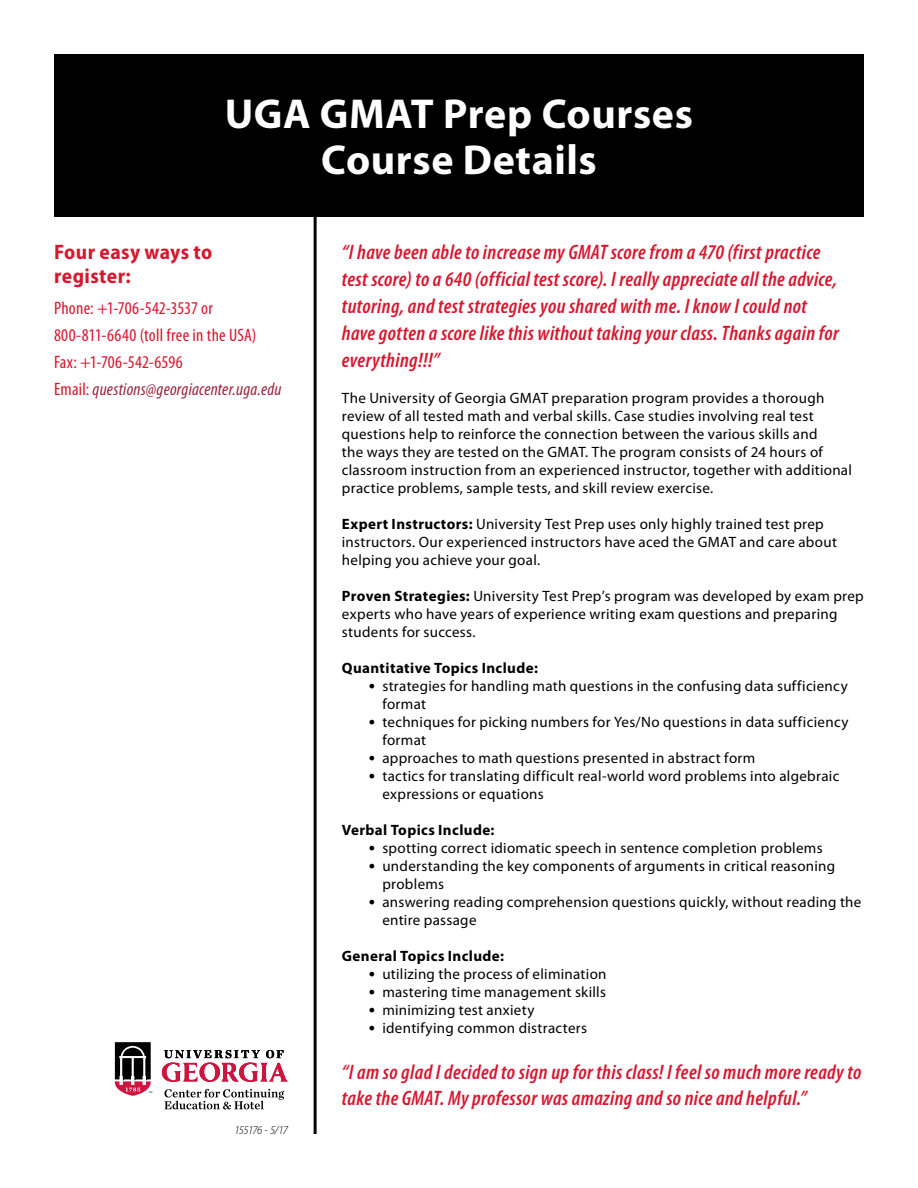
<style>
.page{position:relative;width:918px;height:1188px;background:#fff}
.page>*{position:absolute;margin:0;border:0;box-sizing:border-box;transform-origin:0 0}
.t1{font:700 42px/46.5px "Myriad Pro";letter-spacing:.015em;color:#fff;text-align:center}
.t2{font:italic 600 condensed 21px/27px "Myriad Pro";letter-spacing:.015em;color:#d7172f}
.t3{font:700 semi-condensed 21px/24px "Myriad Pro";letter-spacing:.02em;color:#d7172f}
.t4{font:condensed 18px/27px "Myriad Pro";letter-spacing:.015em;color:#d7172f}
.t5{font:15px/18px "Myriad Pro";letter-spacing:.02em;color:#000}
.t6{font:700 15px "Myriad Pro";letter-spacing:.025em;color:#000}
.t7{font:italic 300 semi-condensed 12px "Myriad Pro";letter-spacing:-.06em;color:#000}
.s1{font-style:italic;color:#9a263f}
.s2{font-weight:700}
.s3{font-size:22.5px}
</style>
<div class="page">
<hr style="left:314px;top:64px;width:3px;height:1070px;background:#000">
<div style="left:54px;top:54px;width:810px;height:163px;background:#000"></div>
<svg style="left:114px;top:1042px;width:38px;height:54px"></svg>
<svg style="left:162px;top:1050px;width:126px;height:32px"></svg>
<svg style="left:164px;top:1089px;width:120px;height:20px"></svg>
<h1 class="t1" style="left:225px;top:91px;width:470px">UGA GMAT Prep Courses<br>Course Details</h1>
<h2 class="t3" style="left:54px;top:240px;width:160px">Four easy ways to register:</h2>
<p class="t4" style="left:54px;top:295px;width:229px">Phone: +1-706-542-3537 or<br>800-811-6640 (toll free in the USA)<br>Fax: +1-706-542-6596<br>Email: <span class="s1">questions@georgiacenter.uga.edu</span></p>
<p class="t7" style="left:234px;top:1124px;width:55px">155176 - 5/17</p>
<p class="t2" style="left:342px;top:239px;width:499px">“I have been able to increase my GMAT score from a 470 (first practice test score) to a 640 (official test score). I really appreciate all the advice, tutoring, and test strategies you shared with me. I know I could not have gotten a score like this without taking your class. Thanks again for everything!!!”</p>
<p class="t5" style="left:342px;top:389px;width:512px">The University of Georgia GMAT preparation program provides a thorough review of all tested math and verbal skills. Case studies involving real test questions help to reinforce the connection between the various skills and<br>the ways they are tested on the GMAT. The program consists of 24 hours of classroom instruction from an experienced instructor, together with additional practice problems, sample tests, and skill review exercise.</p>
<p class="t5" style="left:342px;top:515px;width:497px"><span class="s2">Expert Instructors:</span> University Test Prep uses only highly trained test prep instructors. Our experienced instructors have aced the GMAT and care about helping you achieve your goal.</p>
<p class="t5" style="left:342px;top:587px;width:523px"><span class="s2">Proven Strategies:</span> University Test Prep’s program was developed by exam prep experts who have years of experience writing exam questions and preparing students for success.</p>
<p class="t6" style="left:342px;top:659px;width:198px">Quantitative Topics Include:</p>
<p class="t5" style="left:382px;top:677px;width:467px;text-indent:-13px"><span class="s3">•</span> strategies for handling math questions in the confusing data sufficiency format</p>
<p class="t5" style="left:382px;top:713px;width:468px;text-indent:-13px"><span class="s3">•</span> techniques for picking numbers for Yes/No questions in data sufficiency format</p>
<p class="t5" style="left:369px;top:749px;width:388px"><span class="s3">•</span> approaches to math questions presented in abstract form</p>
<p class="t5" style="left:382px;top:767px;width:459px;text-indent:-13px"><span class="s3">•</span> tactics for translating difficult real-world word problems into algebraic expressions or equations</p>
<p class="t6" style="left:342px;top:821px;width:154px">Verbal Topics Include:</p>
<p class="t5" style="left:369px;top:839px;width:455px"><span class="s3">•</span> spotting correct idiomatic speech in sentence completion problems</p>
<p class="t5" style="left:382px;top:857px;width:454px;text-indent:-13px"><span class="s3">•</span> understanding the key components of arguments in critical reasoning problems</p>
<p class="t5" style="left:382px;top:893px;width:481px;text-indent:-13px"><span class="s3">•</span> answering reading comprehension questions quickly, without reading the entire passage</p>
<p class="t6" style="left:342px;top:947px;width:164px">General Topics Include:</p>
<p class="t5" style="left:369px;top:965px;width:239px"><span class="s3">•</span> utilizing the process of elimination</p>
<p class="t5" style="left:369px;top:983px;width:239px"><span class="s3">•</span> mastering time management skills</p>
<p class="t5" style="left:369px;top:1001px;width:167px"><span class="s3">•</span> minimizing test anxiety</p>
<p class="t5" style="left:369px;top:1019px;width:220px"><span class="s3">•</span> identifying common distracters</p>
<h2 class="t2" style="left:342px;top:1060px;width:521px;line-height:25.5px">“I am so glad I decided to sign up for this class! I feel so much more ready to take the GMAT. My professor was amazing and so nice and helpful.”</h2>
</div>
